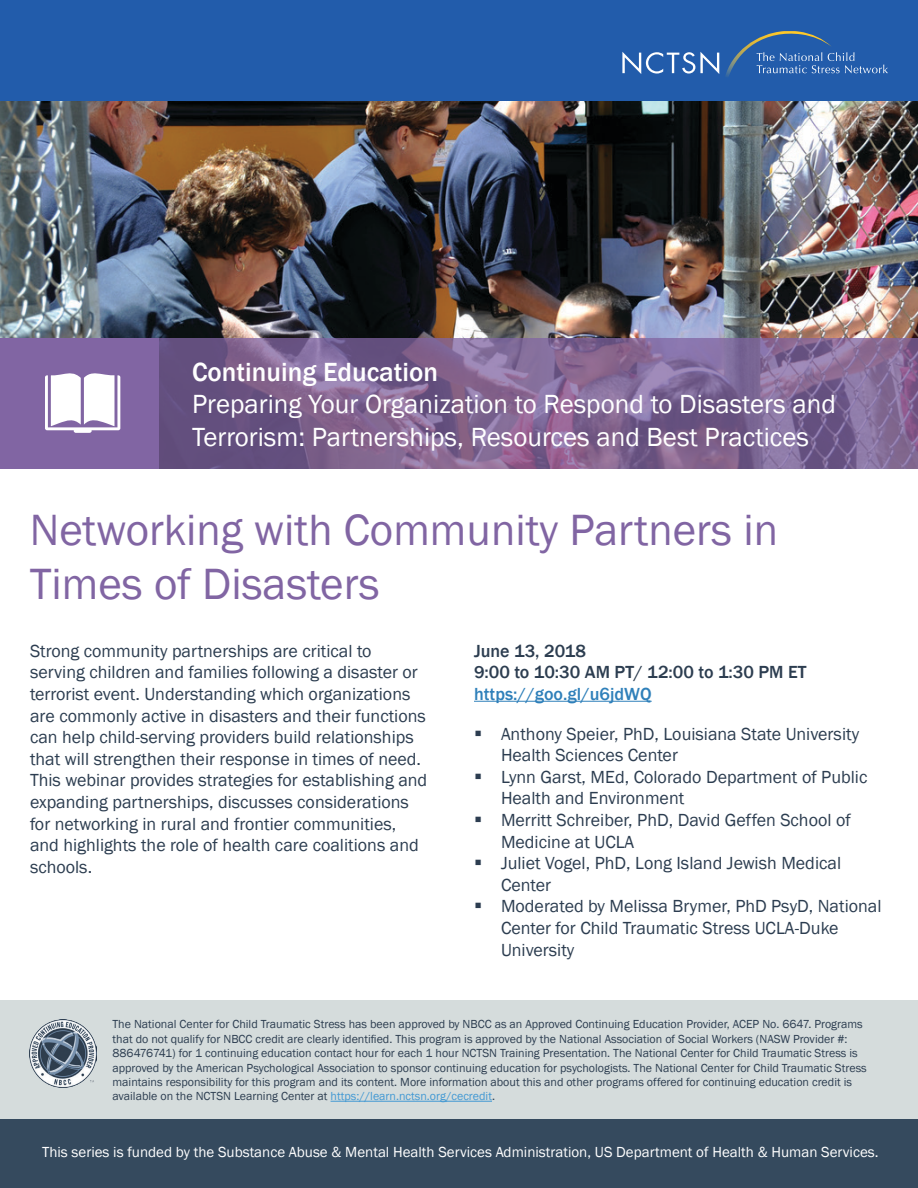
<style>
.page{position:relative;width:918px;height:1188px;background:#fff}
.page>*{position:absolute;margin:0;border:0;box-sizing:border-box;transform-origin:0 0}
.t1{font:45px/54px "Franklin Gothic";color:#8165a3}
.t2{font:27px/32.4px "Franklin Gothic";color:#fff}
.t3{font:500 27px "Franklin Gothic";color:#fff}
.Paragraph_Style_1{font:18px/21.6px "Franklin Gothic";color:#2c3d50}
.t4{font:500 18px "Franklin Gothic";color:#2c3d50}
.t5{font:500 18px "Franklin Gothic";color:#2f80ba}
.t6{font:15px "Franklin Gothic";color:#fff}
.t7{font:12px/14.4px "Franklin Gothic";color:#2c3d50}
.s1{color:#4198d3}
</style>
<div class="page">
<img style="left:0;top:100px;width:918px;height:238px">
<div style="left:0;top:1000px;width:918px;height:120px;background:#d5dcdc"></div>
<div style="left:0;top:1120px;width:918px;height:68px;background:#354a5e"></div>
<div style="left:0;top:0;width:918px;height:100px;background:#225cab"></div>
<hr style="left:331px;top:1101px;width:161px;height:1px;background:#4198d3">
<img style="left:29px;top:1020px;width:68px;height:67px">
<svg style="left:622px;top:52px;width:97px;height:22px"></svg>
<svg style="left:726px;top:31px;width:162px;height:46px"></svg>
<hr style="left:474px;top:701px;width:178px;height:1px;background:#2f80ba">
<svg style="left:159px;top:338px;width:759px;height:131px;background:#7d6390"></svg>
<div style="left:0;top:338px;width:159px;height:131px;background:#8165a3"></div>
<svg style="left:45px;top:373px;width:75px;height:60px"></svg>
<p class="t3" style="left:192px;top:355px;width:248px">Continuing Education</p>
<p class="t2" style="left:192px;top:389px;width:645px">Preparing Your Organization to Respond to Disasters and<br>Terrorism: Partnerships, Resources and Best Practices</p>
<p class="t1" style="left:30px;top:504px;width:750px">Networking with Community Partners in<br>Times of Disasters</p>
<p class="Paragraph_Style_1" style="left:30px;top:640px;width:399px">Strong community partnerships are critical to serving children and families following a disaster or terrorist event. Understanding which organizations are commonly active in disasters and their functions can help child-serving providers build relationships that will strengthen their response in times of need.<br>This webinar provides strategies for establishing and expanding partnerships, discusses considerations for networking in rural and frontier communities, and highlights the role of health care coalitions and schools.</p>
<p class="t4" style="left:474px;top:640px;width:114px">June 13, 2018</p>
<p class="t4" style="left:474px;top:661px;width:334px">9:00 to 10:30 AM PT/ 12:00 to 1:30 PM ET</p>
<p class="t5" style="left:474px;top:683px;width:179px">https://goo.gl/u6jdWQ</p>
<p class="Paragraph_Style_1" style="left:501px;top:723px;width:360px;text-indent:-27px">▪ Anthony Speier, PhD, Louisiana State University<br>Health Sciences Center</p>
<p class="Paragraph_Style_1" style="left:501px;top:766px;width:368px;text-indent:-27px">▪ Lynn Garst, MEd, Colorado Department of Public<br>Health and Environment</p>
<p class="Paragraph_Style_1" style="left:501px;top:809px;width:351px;text-indent:-27px">▪ Merritt Schreiber, PhD, David Geffen School of<br>Medicine at UCLA</p>
<p class="Paragraph_Style_1" style="left:501px;top:853px;width:342px;text-indent:-27px">▪ Juliet Vogel, PhD, Long Island Jewish Medical<br>Center</p>
<p class="Paragraph_Style_1" style="left:501px;top:896px;width:382px;text-indent:-27px">▪ Moderated by Melissa Brymer, PhD PsyD, National<br>Center for Child Traumatic Stress UCLA-Duke<br>University</p>
<p class="t7" style="left:112px;top:1017px;width:756px">The National Center for Child Traumatic Stress has been approved by NBCC as an Approved Continuing Education Provider, ACEP No. 6647. Programs that do not qualify for NBCC credit are clearly identified. This program is approved by the National Association of Social Workers (NASW Provider #:<br>886476741) for 1 continuing education contact hour for each 1 hour NCTSN Training Presentation. The National Center for Child Traumatic Stress is approved by the American Psychological Association to sponsor continuing education for psychologists. The National Center for Child Traumatic Stress maintains responsibility for this program and its content. More information about this and other programs offered for continuing education credit is available on the NCTSN Learning Center at <span class="s1">https://learn.nctsn.org/cecredit</span>.</p>
<p class="t6" style="left:42px;top:1142px;width:838px">This series is funded by the Substance Abuse &amp; Mental Health Services Administration, US Department of Health &amp; Human Services.</p>
</div>
